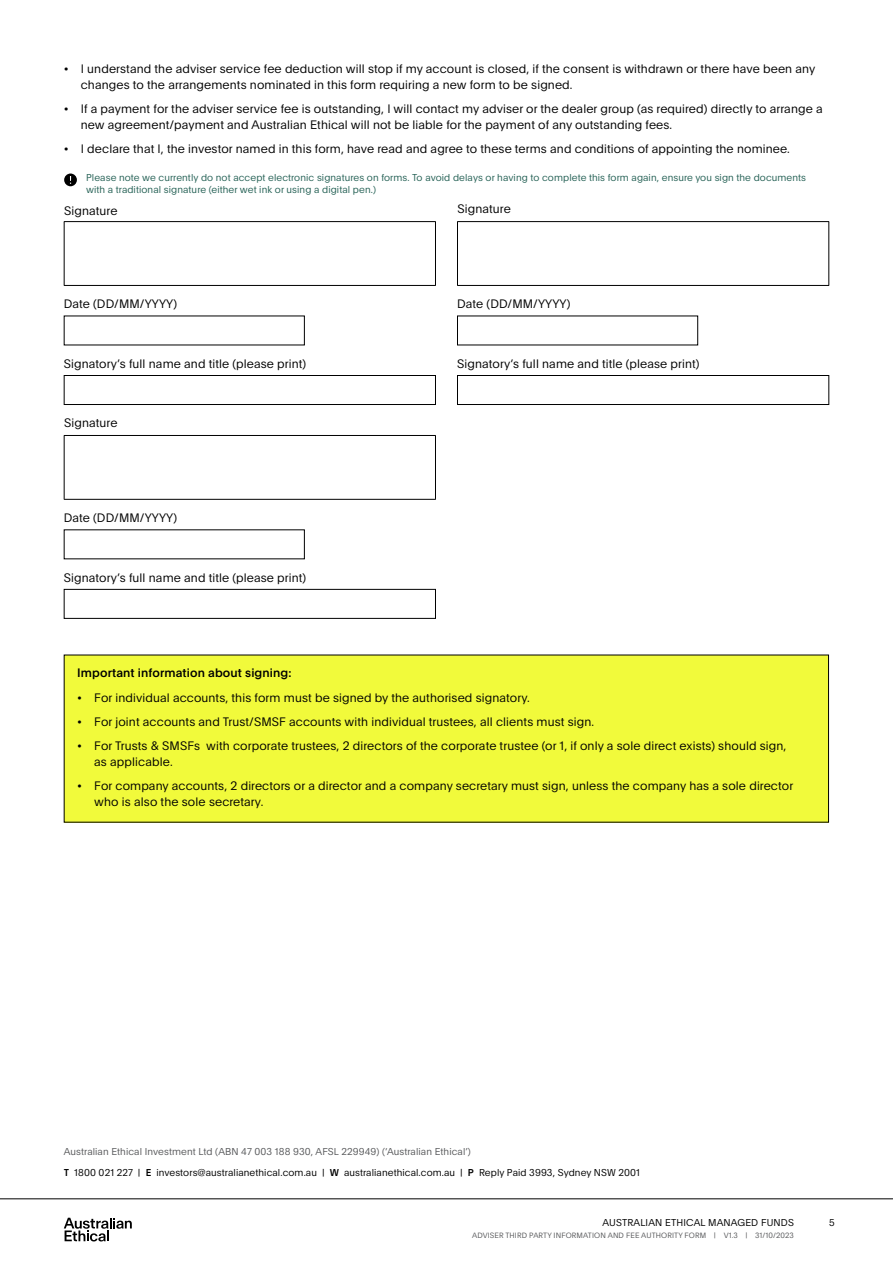
<style>
.page{position:relative;width:893px;height:1263px;background:#fff}
.page>*{position:absolute;margin:0;border:0;box-sizing:border-box;transform-origin:0 0}
.t1{font:300 12px/15.8px "Plain";letter-spacing:.01em;color:#000}
.t2{font:500 12px "Plain";letter-spacing:.01em;color:#000}
.t3{font:300 9.75px/11.7px "Plain";letter-spacing:.01em;color:#256155}
.t4{font:300 9.75px "Plain";letter-spacing:.01em;color:#000}
.t5{font:300 9.75px "Plain";letter-spacing:.01em;color:#58595b}
.t6{font:300 7.5px "Plain";letter-spacing:.015em;color:#58595b}
.s1{font-weight:500}
</style>
<div class="page">
<svg style="left:64px;top:1218px;width:68px;height:23px"></svg>
<hr style="left:0;top:1198px;width:893px;height:1px;background:#000">
<hr style="left:64px;top:221px;width:372px;height:1px;background:#000">
<hr style="left:64px;top:222px;width:1px;height:63px;background:#000">
<hr style="left:435px;top:222px;width:1px;height:63px;background:#000">
<hr style="left:64px;top:285px;width:372px;height:1px;background:#000">
<svg style="left:64px;top:174px;width:13px;height:12px"></svg>
<hr style="left:457px;top:221px;width:372px;height:1px;background:#000">
<hr style="left:457px;top:222px;width:1px;height:63px;background:#000">
<hr style="left:828px;top:222px;width:1px;height:63px;background:#000">
<hr style="left:457px;top:285px;width:372px;height:1px;background:#000">
<div style="left:64px;top:375px;width:372px;height:30px;border:1px solid #000"></div>
<div style="left:457px;top:375px;width:372px;height:30px;border:1px solid #000"></div>
<hr style="left:64px;top:435px;width:372px;height:1px;background:#000">
<hr style="left:64px;top:436px;width:1px;height:63px;background:#000">
<hr style="left:435px;top:436px;width:1px;height:63px;background:#000">
<hr style="left:64px;top:499px;width:372px;height:1px;background:#000">
<div style="left:64px;top:589px;width:372px;height:30px;border:1px solid #000"></div>
<div style="left:64px;top:655px;width:764px;height:167px;background:#f1fa3b"></div>
<p class="t1" style="left:81px;top:60px;width:736px;text-indent:-17px">• I understand the adviser service fee deduction will stop if my account is closed, if the consent is withdrawn or there have been any changes to the arrangements nominated in this form requiring a new form to be signed.</p>
<p class="t1" style="left:81px;top:100px;width:743px;text-indent:-17px">• If a payment for the adviser service fee is outstanding, I will contact my adviser or the dealer group (as required) directly to arrange a new agreement/payment and Australian Ethical will not be liable for the payment of any outstanding fees.</p>
<p class="t1" style="left:64px;top:140px;width:728px">• I declare that I, the investor named in this form, have read and agree to these terms and conditions of appointing the nominee.</p>
<p class="t3" style="left:86px;top:171px;width:721px">Please note we currently do not accept electronic signatures on forms. To avoid delays or having to complete this form again, ensure you sign the documents with a traditional signature (either wet ink or using a digital pen.)</p>
<p class="t1" style="left:64px;top:202px;width:55px">Signature</p>
<p class="t1" style="left:457px;top:200px;width:55px">Signature</p>
<p class="t1" style="left:64px;top:296px;width:115px">Date (DD/MM/YYYY)</p>
<p class="t1" style="left:457px;top:296px;width:115px">Date (DD/MM/YYYY)</p>
<p class="t1" style="left:64px;top:355px;width:244px">Signatory’s full name and title (please print)</p>
<p class="t1" style="left:457px;top:355px;width:244px">Signatory’s full name and title (please print)</p>
<p class="t1" style="left:64px;top:414px;width:55px">Signature</p>
<p class="t1" style="left:64px;top:509px;width:115px">Date (DD/MM/YYYY)</p>
<p class="t1" style="left:64px;top:569px;width:244px">Signatory’s full name and title (please print)</p>
<p class="t2" style="left:77px;top:665px;width:216px">Important information about signing:</p>
<p class="t1" style="left:77px;top:689px;width:454px">• For individual accounts, this form must be signed by the authorised signatory.</p>
<p class="t1" style="left:77px;top:713px;width:518px">• For joint accounts and Trust/SMSF accounts with individual trustees, all clients must sign.</p>
<p class="t1" style="left:94px;top:737px;width:694px;text-indent:-17px">• For Trusts &amp; SMSFs with corporate trustees, 2 directors of the corporate trustee (or 1, if only a sole direct exists) should sign, as applicable.</p>
<p class="t1" style="left:94px;top:777px;width:700px;text-indent:-17px">• For company accounts, 2 directors or a director and a company secretary must sign, unless the company has a sole director who is also the sole secretary.</p>
<p class="t5" style="left:64px;top:1145px;width:409px">Australian Ethical Investment Ltd (ABN 47 003 188 930, AFSL 229949) (‘Australian Ethical’)</p>
<p class="t4" style="left:64px;top:1165px;width:578px"><span class="s1">T</span> 1800 021 227 | <span class="s1">E</span> investors@australianethical.com.au | <span class="s1">W</span> australianethical.com.au | <span class="s1">P</span> Reply Paid 3993, Sydney NSW 2001</p>
<p class="t4" style="left:602px;top:1215px;width:193px">AUSTRALIAN ETHICAL MANAGED FUNDS</p>
<p class="t6" style="left:472px;top:1230px;width:323px">ADVISER THIRD PARTY INFORMATION AND FEE AUTHORITY FORM | V1.3 | 31/10/2023</p>
<p class="t4" style="left:829px;top:1215px;width:7px">5</p>
</div>
